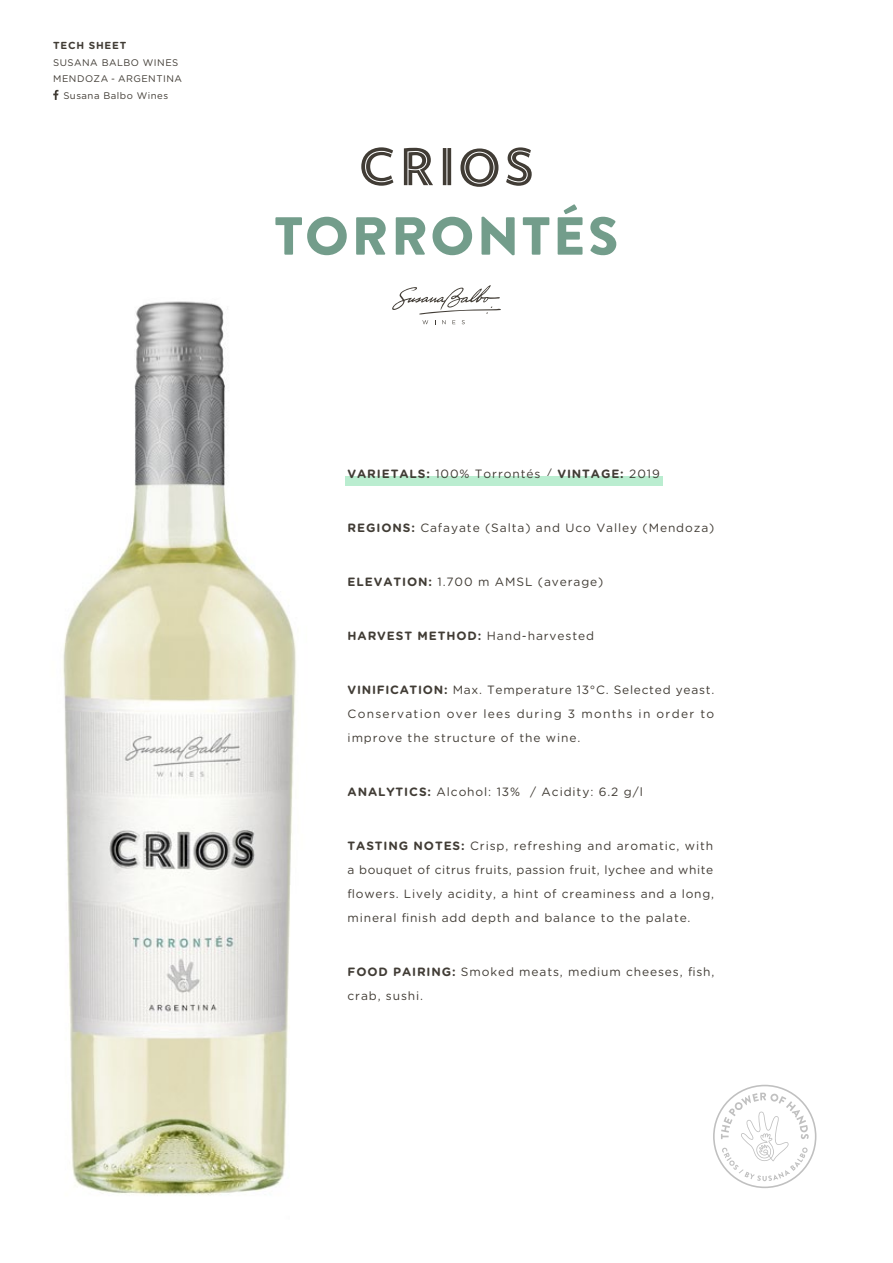
<style>
.page{position:relative;width:893px;height:1263px;background:#fff}
.page>*{position:absolute;margin:0;border:0;box-sizing:border-box;transform-origin:0 0}
.t1{font:900 53.4px "Brandon Grotesque";letter-spacing:.05em;color:#739d8b}
.t2{font:12px/24px "Gotham Rounded";letter-spacing:.075em;color:#413c35;text-align:justify}
.t3{font:700 12px "Gotham Rounded";letter-spacing:.075em;color:#413c35}
.t4{font:700 10.2px "Gotham Rounded";letter-spacing:.075em;color:#413c35}
.t5{font:9.6px/16.5px "Gotham Rounded";letter-spacing:.05em;color:#413c35;text-align:center}
.s1{font-weight:700}
.s2{font-weight:400}
</style>
<div class="page">
<svg style="left:53px;top:90px;width:5px;height:10px"></svg>
<svg style="left:361px;top:147px;width:171px;height:40px"></svg>
<svg style="left:392px;top:285px;width:109px;height:39px"></svg>
<svg style="left:713px;top:1085px;width:103px;height:103px"></svg>
<div style="left:345px;top:476px;width:318px;height:9px;background:#baedd0"></div>
<img style="left:63px;top:301px;width:233px;height:895px">
<p class="t4" style="left:53px;top:38px;width:75px">TECH SHEET</p>
<p class="t5" style="left:53px;top:54px;width:130px">SUSANA BALBO WINES<br>MENDOZA - ARGENTINA<br>Susana Balbo Wines</p>
<h1 class="t1" style="left:275px;top:198px;width:345px">TORRONTÉS</h1>
<p class="t2" style="left:546px;top:461px;width:8px">/</p>
<p class="t2" style="left:348px;top:461px;width:194px"><span class="s1">VARIETALS:</span> 100% Torrontés</p>
<p class="t3" style="left:557px;top:464px;width:104px">VINTAGE: <span class="s2">2019</span></p>
<p class="t2" style="left:348px;top:515px;width:368px"><span class="s1">REGIONS:</span> Cafayate (Salta) and Uco Valley (Mendoza)</p>
<p class="t2" style="left:348px;top:569px;width:257px"><span class="s1">ELEVATION:</span> 1.700 m AMSL (average)</p>
<p class="t3" style="left:348px;top:626px;width:248px">HARVEST METHOD: <span class="s2">Hand-harvested</span></p>
<p class="t2" style="left:348px;top:677px;width:368px"><span class="s1">VINIFICATION:</span> Max. Temperature 13°C. Selected yeast.<br>Conservation over lees during 3 months in order to improve the structure of the wine.</p>
<p class="t2" style="left:348px;top:779px;width:297px"><span class="s1">ANALYTICS:</span> Alcohol: 13% / Acidity: 6.2 g/l</p>
<p class="t2" style="left:348px;top:833px;width:368px"><span class="s1">TASTING NOTES:</span> Crisp, refreshing and aromatic, with a bouquet of citrus fruits, passion fruit, lychee and white flowers. Lively acidity, a hint of creaminess and a long, mineral finish add depth and balance to the palate.</p>
<p class="t2" style="left:348px;top:959px;width:368px"><span class="s1">FOOD PAIRING:</span> Smoked meats, medium cheeses, fish,</p>
<p class="t2" style="left:348px;top:983px;width:77px">crab, sushi.</p>
</div>
